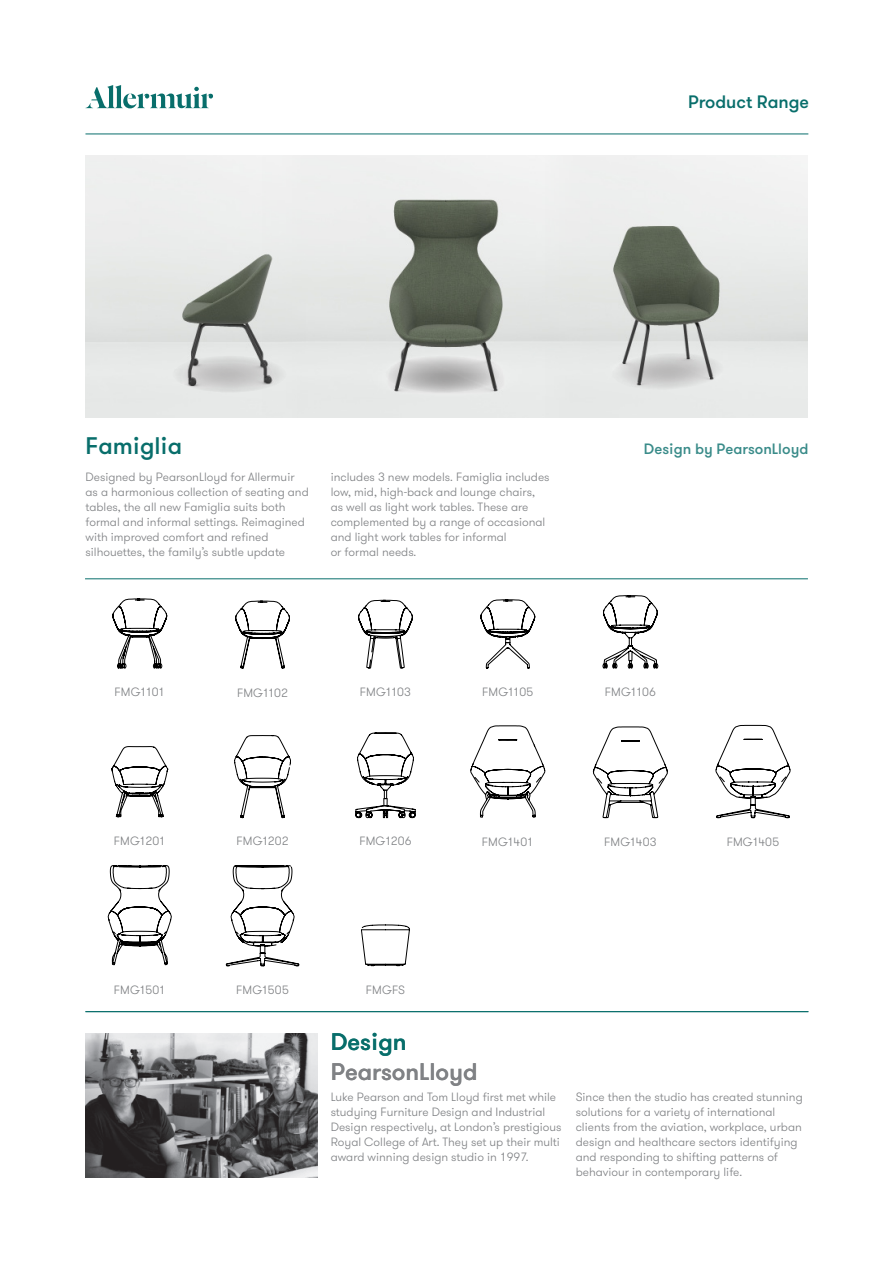
<style>
.page{position:relative;width:893px;height:1263px;background:#fff}
.page>*{position:absolute;margin:0;border:0;box-sizing:border-box;transform-origin:0 0}
.t1{font:500 24px/30px "GT Walsheim";color:#808285}
.t2{font:500 24px "GT Walsheim";color:#086e6b}
.t3{font:500 18px "GT Walsheim";color:#086e6b}
.t4{font:500 15px "GT Walsheim";color:#398b89}
.t5{font:300 12px/15px "GT Walsheim";color:#808285}
.t6{font:300 12px "GT Walsheim";letter-spacing:-.025em;color:#808285}
.t7{font:300 12px "GT Walsheim";letter-spacing:-.035em;color:#808285}
.s1{color:#086e6b}
</style>
<div class="page">
<svg style="left:113px;top:599px;width:54px;height:70px"></svg>
<svg style="left:85px;top:85px;width:128px;height:23px"></svg>
<hr style="left:85px;top:134px;width:723px;height:1px;background:#086e6b">
<hr style="left:85px;top:578px;width:723px;height:1px;background:#086e6b">
<img style="left:85px;top:1033px;width:232px;height:145px">
<img style="left:591px;top:156px;width:216px;height:262px">
<img style="left:85px;top:156px;width:174px;height:262px">
<img style="left:259px;top:156px;width:332px;height:262px">
<svg style="left:172px;top:355px;width:115px;height:38px;background:#c6c7c6"></svg>
<svg style="left:610px;top:351px;width:116px;height:41px;background:#d0d0d0"></svg>
<svg style="left:385px;top:355px;width:115px;height:38px;background:#bebebe"></svg>
<svg style="left:235px;top:601px;width:55px;height:68px"></svg>
<svg style="left:358px;top:600px;width:55px;height:69px"></svg>
<svg style="left:481px;top:599px;width:54px;height:69px"></svg>
<svg style="left:112px;top:746px;width:57px;height:72px"></svg>
<svg style="left:234px;top:735px;width:57px;height:83px"></svg>
<svg style="left:355px;top:733px;width:61px;height:86px"></svg>
<svg style="left:470px;top:726px;width:75px;height:92px"></svg>
<svg style="left:593px;top:595px;width:75px;height:224px"></svg>
<svg style="left:716px;top:725px;width:74px;height:94px"></svg>
<svg style="left:226px;top:865px;width:73px;height:102px"></svg>
<svg style="left:107px;top:865px;width:65px;height:101px"></svg>
<hr style="left:85px;top:1011px;width:723px;height:1px;background:#086e6b">
<svg style="left:361px;top:925px;width:49px;height:41px"></svg>
<p class="t3" style="left:688px;top:91px;width:123px">Product Range</p>
<p class="t2" style="left:85px;top:430px;width:98px">Famiglia</p>
<p class="t5" style="left:85px;top:470px;width:225px">Designed by PearsonLloyd for Allermuir as a harmonious collection of seating and tables, the all new Famiglia suits both formal and informal settings. Reimagined with improved comfort and refined silhouettes, the family’s subtle update</p>
<p class="t5" style="left:331px;top:470px;width:220px">includes 3 new models. Famiglia includes low, mid, high-back and lounge chairs, as well as light work tables. These are complemented by a range of occasional and light work tables for informal<br>or formal needs.</p>
<p class="t4" style="left:644px;top:439px;width:166px">Design by PearsonLloyd</p>
<p class="t7" style="left:114px;top:684px;width:52px">FMG1101</p>
<p class="t6" style="left:237px;top:685px;width:53px">FMG1102</p>
<p class="t6" style="left:482px;top:684px;width:53px">FMG1105</p>
<p class="t6" style="left:605px;top:684px;width:53px">FMG1106</p>
<p class="t6" style="left:360px;top:684px;width:53px">FMG1103</p>
<p class="t6" style="left:114px;top:833px;width:53px">FMG1201</p>
<p class="t5" style="left:236px;top:833px;width:54px">FMG1202</p>
<p class="t5" style="left:359px;top:834px;width:54px">FMG1206</p>
<p class="t5" style="left:604px;top:835px;width:54px">FMG1403</p>
<p class="t6" style="left:482px;top:834px;width:53px">FMG1401</p>
<p class="t6" style="left:114px;top:981px;width:53px">FMG1501</p>
<p class="t5" style="left:236px;top:982px;width:54px">FMG1505</p>
<p class="t5" style="left:366px;top:982px;width:41px">FMGFS</p>
<p class="t1" style="left:331px;top:1027px;width:148px"><span class="s1">Design<br></span>PearsonLloyd</p>
<p class="t5" style="left:727px;top:835px;width:54px">FMG1405</p>
<p class="t5" style="left:331px;top:1090px;width:232px">Luke Pearson and Tom Lloyd first met while studying Furniture Design and Industrial Design respectively, at London’s prestigious Royal College of Art. They set up their multi award winning design studio in 1997.</p>
<p class="t5" style="left:576px;top:1090px;width:229px">Since then the studio has created stunning solutions for a variety of international clients from the aviation, workplace, urban design and healthcare sectors identifying and responding to shifting patterns of behaviour in contemporary life.</p>
</div>
